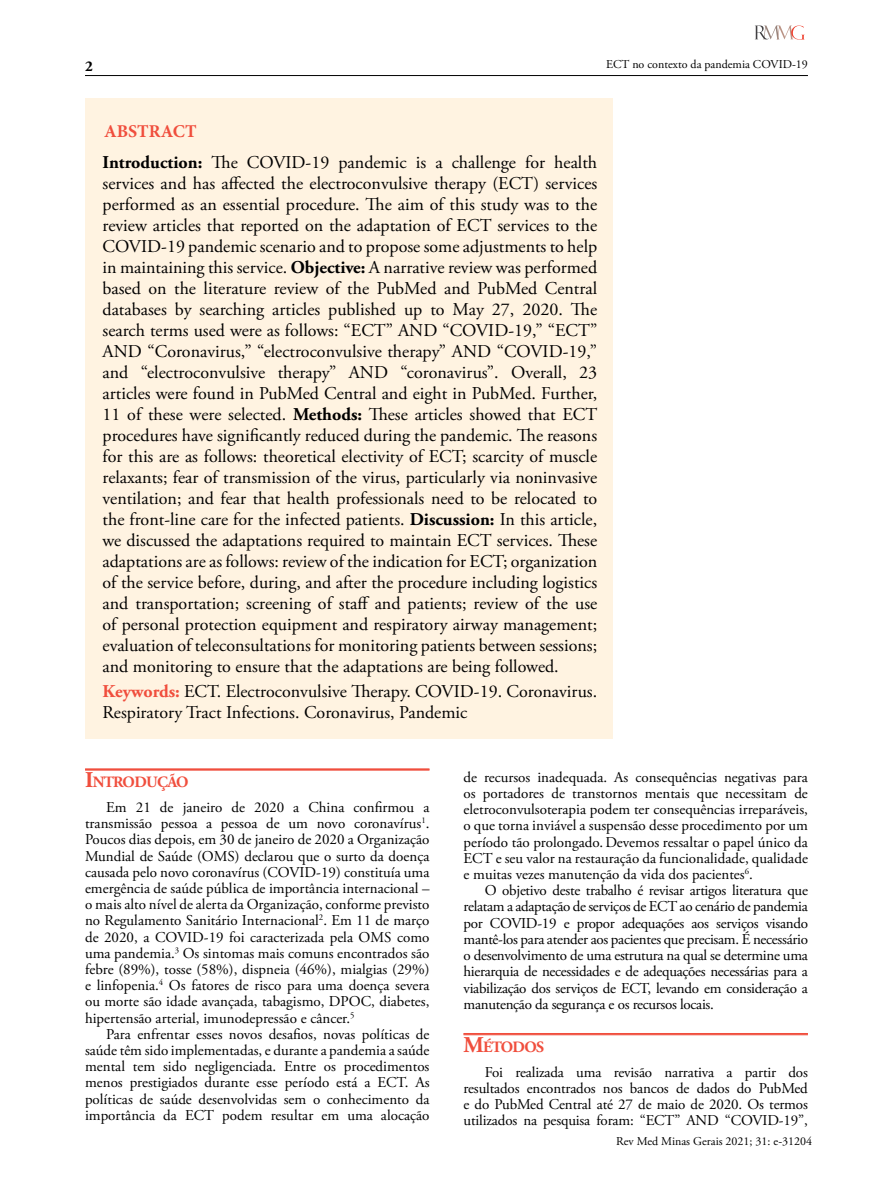
<style>
.page{position:relative;width:893px;height:1191px;background:#fff}
.page>*{position:absolute;margin:0;border:0;box-sizing:border-box;transform-origin:0 0}
.t1{font:18px/21px "Adobe Garamond Pro";color:#000;text-align:justify}
.t2{font:700 18px "Minion Pro";color:#f04e3d}
.t3{font:700 15.75px "Adobe Garamond Pro";letter-spacing:-.045em;color:#f04e3d}
.t4{font:15px/16.2px "Adobe Garamond Pro";color:#000;text-align:justify}
.t5{font:700 15px "Adobe Garamond Pro";color:#000}
.t6{font:12px "Adobe Garamond Pro";color:#000101}
.t7{font:12px "Adobe Garamond Pro";color:#000}
.s1{font-weight:700}
.s2{font-weight:700;color:#f04e3d}
.s3{font-size:22.5px}
</style>
<div class="page">
<hr style="left:85px;top:75px;width:723px;height:1px;background:#000">
<svg style="left:755px;top:26px;width:50px;height:14px"></svg>
<hr style="left:85px;top:768px;width:344px;height:1px;background:#f04e3d">
<hr style="left:85px;top:769px;width:344px;height:1px;background:#f04e3d">
<hr style="left:85px;top:770px;width:344px;height:1px;background:#f04e3d">
<div style="left:85px;top:98px;width:527px;height:640px;background:#fff3e1"></div>
<hr style="left:463px;top:1033px;width:345px;height:1px;background:#f04e3d">
<hr style="left:463px;top:1034px;width:345px;height:1px;background:#f04e3d">
<p class="t5" style="left:85px;top:57px;width:9px">2</p>
<p class="t7" style="left:606px;top:57px;width:203px">ECT no contexto da pandemia COVID-19</p>
<p class="t2" style="left:104px;top:118px;width:94px">ABSTRACT</p>
<p class="t1" style="left:103px;top:152px;width:496px"><span class="s1">Introduction:</span> The COVID-19 pandemic is a challenge for health services and has affected the electroconvulsive therapy (ECT) services performed as an essential procedure. The aim of this study was to the review articles that reported on the adaptation of ECT services to the COVID-19 pandemic scenario and to propose some adjustments to help in maintaining this service. <span class="s1">Objective:</span> A narrative review was performed based on the literature review of the PubMed and PubMed Central databases by searching articles published up to May 27, 2020. The search terms used were as follows: “ECT” AND “COVID-19,” “ECT” AND “Coronavirus,” “electroconvulsive therapy” AND “COVID-19,” and “electroconvulsive therapy” AND “coronavirus”. Overall, 23 articles were found in PubMed Central and eight in PubMed. Further, 11 of these were selected. <span class="s1">Methods:</span> These articles showed that ECT procedures have significantly reduced during the pandemic. The reasons for this are as follows: theoretical electivity of ECT; scarcity of muscle relaxants; fear of transmission of the virus, particularly via noninvasive ventilation; and fear that health professionals need to be relocated to the front-line care for the infected patients. <span class="s1">Discussion:</span> In this article, we discussed the adaptations required to maintain ECT services. These adaptations are as follows: review of the indication for ECT; organization of the service before, during, and after the procedure including logistics and transportation; screening of staff and patients; review of the use of personal protection equipment and respiratory airway management; evaluation of teleconsultations for monitoring patients between sessions; and monitoring to ensure that the adaptations are being followed.</p>
<p class="t1" style="left:103px;top:681px;width:496px"><span class="s2">Keywords:</span> ECT. Electroconvulsive Therapy. COVID-19. Coronavirus.<br>Respiratory Tract Infections. Coronavirus, Pandemic</p>
<p class="t3" style="left:85px;top:773px;width:105px"><span class="s3">I</span>NTRODUÇÃO</p>
<p class="t4" style="left:85px;top:799px;width:346px;text-indent:21px">Em 21 de janeiro de 2020 a China confirmou a transmissão pessoa a pessoa de um novo coronavírus<sup>1</sup>.<br>Poucos dias depois, em 30 de janeiro de 2020 a Organização Mundial de Saúde (OMS) declarou que o surto da doença causada pelo novo coronavírus (COVID-19) constituía uma emergência de saúde pública de importância internacional – o mais alto nível de alerta da Organização, conforme previsto no Regulamento Sanitário Internacional<sup>2</sup>. Em 11 de março de 2020, a COVID-19 foi caracterizada pela OMS como uma pandemia.<sup>3</sup> Os sintomas mais comuns encontrados são febre (89%), tosse (58%), dispneia (46%), mialgias (29%) e linfopenia.<sup>4</sup> Os fatores de risco para uma doença severa ou morte são idade avançada, tabagismo, DPOC, diabetes, hipertensão arterial, imunodepressão e câncer.<sup>5</sup></p>
<p class="t4" style="left:85px;top:1026px;width:346px;text-indent:21px">Para enfrentar esses novos desafios, novas políticas de saúde têm sido implementadas, e durante a pandemia a saúde mental tem sido negligenciada. Entre os procedimentos menos prestigiados durante esse período está a ECT. As políticas de saúde desenvolvidas sem o conhecimento da importância da ECT podem resultar em uma alocação</p>
<p class="t4" style="left:463px;top:769px;width:346px">de recursos inadequada. As consequências negativas para os portadores de transtornos mentais que necessitam de eletroconvulsoterapia podem ter consequências irreparáveis, o que torna inviável a suspensão desse procedimento por um período tão prolongado.Devemos ressaltar o papel único da ECT e seu valor na restauração da funcionalidade, qualidade e muitas vezes manutenção da vida dos pacientes<sup>6</sup>.</p>
<p class="t4" style="left:463px;top:883px;width:346px;text-indent:21px">O objetivo deste trabalho é revisar artigos literatura que relatam a adaptação de serviços de ECT ao cenário de pandemia por COVID-19 e propor adequações aos serviços visando mantê-los para atender aos pacientes que precisam. É necessário o desenvolvimento de uma estrutura na qual se determine uma hierarquia de necessidades e de adequações necessárias para a viabilização dos serviços de ECT, levando em consideração a manutenção da segurança e os recursos locais.</p>
<p class="t3" style="left:463px;top:1037px;width:82px"><span class="s3">M</span>ÉTODOS</p>
<p class="t4" style="left:463px;top:1064px;width:346px;text-indent:21px">Foi realizada uma revisão narrativa a partir dos resultados encontrados nos bancos de dados do PubMed e do PubMed Central até 27 de maio de 2020. Os termos utilizados na pesquisa foram: “ECT” AND “COVID-19”,</p>
<p class="t6" style="left:616px;top:1133px;width:197px">Rev Med Minas Gerais 2021; 31: e-31204</p>
</div>
